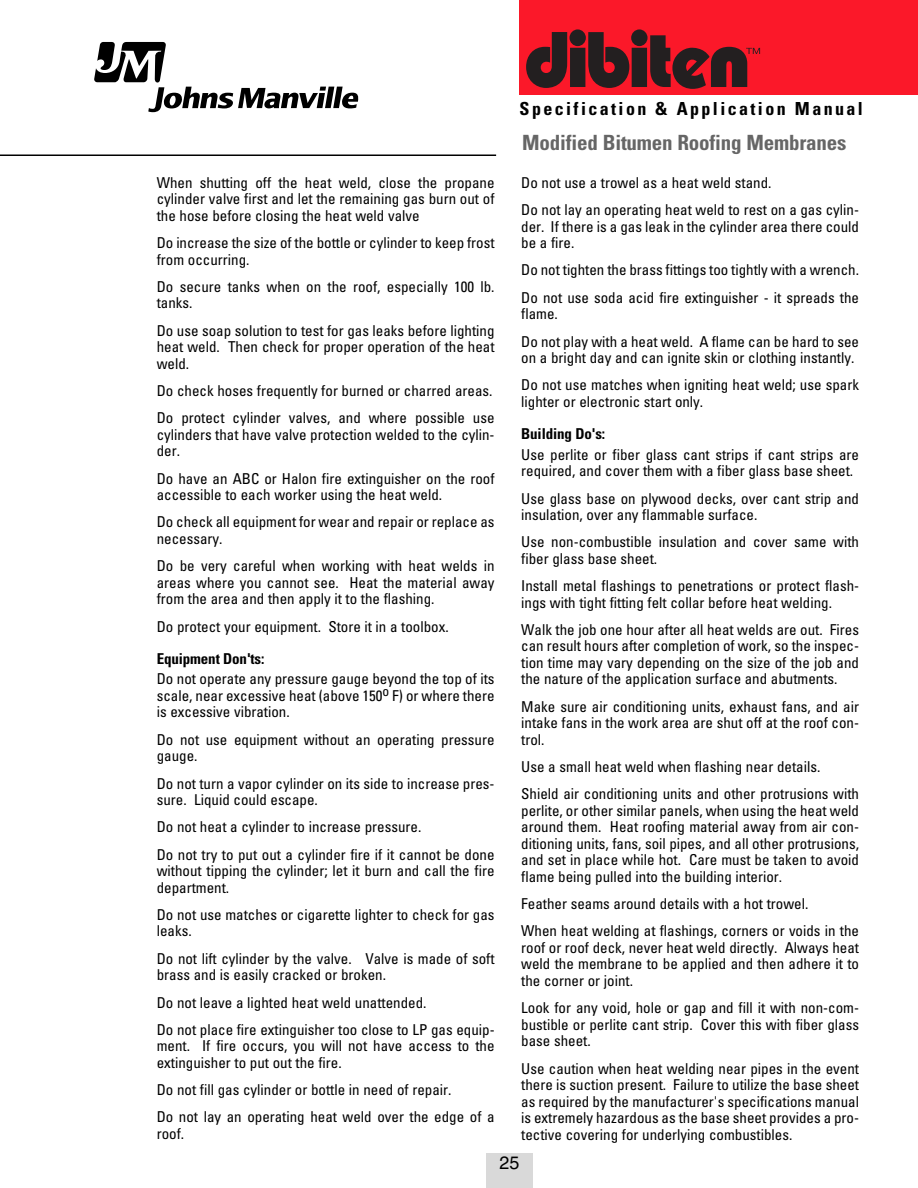
<style>
.page{position:relative;width:918px;height:1188px;background:#fff}
.page>*{position:absolute;margin:0;border:0;box-sizing:border-box;transform-origin:0 0}
.t1{font:700 condensed 21px "Univers";letter-spacing:-.01em;color:#666}
.t2{font:700 condensed 18px "Univers";letter-spacing:.135em;color:#000}
.t3{font:18px "Helvetica";color:#000}
.t4{font:condensed 15px/16.5px "Univers";color:#000}
.t5{font:700 condensed 15px "Univers";letter-spacing:-.01em;color:#000}
</style>
<div class="page">
<div style="left:520px;top:0;width:398px;height:95px;background:#fb1829"></div>
<svg style="left:526px;top:29px;width:234px;height:60px"></svg>
<hr style="left:0;top:154px;width:496px;height:2px;background:#000">
<svg style="left:94px;top:42px;width:265px;height:70px"></svg>
<div style="left:486px;top:1153px;width:47px;height:35px;background:#d9d9d9"></div>
<p class="t4" style="left:157px;top:175px;width:339px;text-align:justify">When shutting off the heat weld, close the propane cylinder valve first and let the remaining gas burn out of the hose before closing the heat weld valve</p>
<p class="t4" style="left:157px;top:236px;width:339px">Do increase the size of the bottle or cylinder to keep frost from occurring.</p>
<p class="t4" style="left:157px;top:280px;width:339px">Do secure tanks when on the roof, especially 100 lb. tanks.</p>
<p class="t4" style="left:157px;top:323px;width:339px;text-align:justify">Do use soap solution to test for gas leaks before lighting heat weld. Then check for proper operation of the heat weld.</p>
<p class="t4" style="left:157px;top:378px;width:339px;line-height:27.3px">Do check hoses frequently for burned or charred areas.<br>Do protect cylinder valves, and where possible use</p>
<p class="t4" style="left:157px;top:427px;width:339px">cylinders that have valve protection welded to the cylin&shy;der.</p>
<p class="t4" style="left:157px;top:471px;width:339px">Do have an ABC or Halon fire extinguisher on the roof accessible to each worker using the heat weld.</p>
<p class="t4" style="left:157px;top:515px;width:339px">Do check all equipment for wear and repair or replace as necessary.</p>
<p class="t4" style="left:157px;top:559px;width:339px;text-align:justify">Do be very careful when working with heat welds in areas where you cannot see. Heat the material away from the area and then apply it to the flashing.</p>
<p class="t4" style="left:157px;top:619px;width:294px">Do protect your equipment. Store it in a toolbox.</p>
<p class="t5" style="left:157px;top:653px;width:109px">Equipment Don'ts:</p>
<p class="t4" style="left:157px;top:672px;width:339px;text-align:justify">Do not operate any pressure gauge beyond the top of its scale, near excessive heat (above 150<sup>o</sup> F) or where there is excessive vibration.</p>
<p class="t4" style="left:157px;top:732px;width:339px">Do not use equipment without an operating pressure gauge.</p>
<p class="t4" style="left:157px;top:776px;width:339px">Do not turn a vapor cylinder on its side to increase pres&shy;sure. Liquid could escape.</p>
<p class="t4" style="left:157px;top:815px;width:339px;line-height:27.3px">Do not heat a cylinder to increase pressure.<br>Do not try to put out a cylinder fire if it cannot be done</p>
<p class="t4" style="left:157px;top:864px;width:339px">without tipping the cylinder; let it burn and call the fire department.</p>
<p class="t4" style="left:157px;top:908px;width:339px">Do not use matches or cigarette lighter to check for gas leaks.</p>
<p class="t4" style="left:157px;top:951px;width:339px">Do not lift cylinder by the valve. Valve is made of soft brass and is easily cracked or broken.</p>
<p class="t4" style="left:157px;top:990px;width:339px;line-height:27.3px">Do not leave a lighted heat weld unattended.<br>Do not place fire extinguisher too close to LP gas equip-</p>
<p class="t4" style="left:157px;top:1039px;width:339px">ment. If fire occurs, you will not have access to the extinguisher to put out the fire.</p>
<p class="t4" style="left:157px;top:1077px;width:339px;line-height:27.3px">Do not fill gas cylinder or bottle in need of repair.<br>Do not lay an operating heat weld over the edge of a</p>
<p class="t4" style="left:157px;top:1127px;width:29px">roof.</p>
<p class="t2" style="left:520px;top:102px;width:345px">Specification &amp; Application Manual</p>
<h1 class="t1" style="left:522px;top:135px;width:326px">Modified Bitumen Roofing Membranes</h1>
<p class="t4" style="left:521px;top:170px;width:339px;line-height:27.3px">Do not use a trowel as a heat weld stand.<br>Do not lay an operating heat weld to rest on a gas cylin-</p>
<p class="t4" style="left:521px;top:219px;width:339px">der. If there is a gas leak in the cylinder area there could be a fire.</p>
<p class="t4" style="left:521px;top:258px;width:339px;line-height:27.3px">Do not tighten the brass fittings too tightly with a wrench.<br>Do not use soda acid fire extinguisher - it spreads the</p>
<p class="t4" style="left:521px;top:301px;width:339px;line-height:27.3px">flame.<br>Do not play with a heat weld. A flame can be hard to see</p>
<p class="t4" style="left:521px;top:345px;width:339px;line-height:27.3px">on a bright day and can ignite skin or clothing instantly.<br>Do not use matches when igniting heat weld; use spark</p>
<p class="t4" style="left:521px;top:394px;width:184px">lighter or electronic start only.</p>
<p class="t5" style="left:521px;top:428px;width:85px">Building Do's:</p>
<p class="t4" style="left:521px;top:447px;width:339px">Use perlite or fiber glass cant strips if cant strips are required, and cover them with a fiber glass base sheet.</p>
<p class="t4" style="left:521px;top:491px;width:339px">Use glass base on plywood decks, over cant strip and insulation, over any flammable surface.</p>
<p class="t4" style="left:521px;top:535px;width:339px">Use non-combustible insulation and cover same with fiber glass base sheet.</p>
<p class="t4" style="left:521px;top:579px;width:339px">Install metal flashings to penetrations or protect flash&shy;ings with tight fitting felt collar before heat welding.</p>
<p class="t4" style="left:521px;top:623px;width:339px;text-align:justify">Walk the job one hour after all heat welds are out. Fires can result hours after completion of work, so the inspec&shy;tion time may vary depending on the size of the job and the nature of the application surface and abutments.</p>
<p class="t4" style="left:521px;top:699px;width:339px;text-align:justify">Make sure air conditioning units, exhaust fans, and air intake fans in the work area are shut off at the roof con&shy;trol.</p>
<p class="t4" style="left:521px;top:754px;width:339px;line-height:27.3px">Use a small heat weld when flashing near details.<br>Shield air conditioning units and other protrusions with</p>
<p class="t4" style="left:521px;top:803px;width:339px;text-align:justify">perlite, or other similar panels, when using the heat weld around them. Heat roofing material away from air con&shy;ditioning units, fans, soil pipes, and all other protrusions, and set in place while hot. Care must be taken to avoid flame being pulled into the building interior.</p>
<p class="t4" style="left:521px;top:891px;width:339px;line-height:27.3px">Feather seams around details with a hot trowel.<br>When heat welding at flashings, corners or voids in the</p>
<p class="t4" style="left:521px;top:941px;width:339px;text-align:justify">roof or roof deck, never heat weld directly. Always heat weld the membrane to be applied and then adhere it to the corner or joint.</p>
<p class="t4" style="left:521px;top:1001px;width:339px;text-align:justify">Look for any void, hole or gap and fill it with non-com&shy;bustible or perlite cant strip. Cover this with fiber glass base sheet.</p>
<p class="t4" style="left:521px;top:1061px;width:339px;text-align:justify">Use caution when heat welding near pipes in the event there is suction present. Failure to utilize the base sheet as required by the manufacturer's specifications manual is extremely hazardous as the base sheet provides a pro&shy;tective covering for underlying combustibles.</p>
<p class="t3" style="left:499px;top:1156px;width:22px">25</p>
</div>
